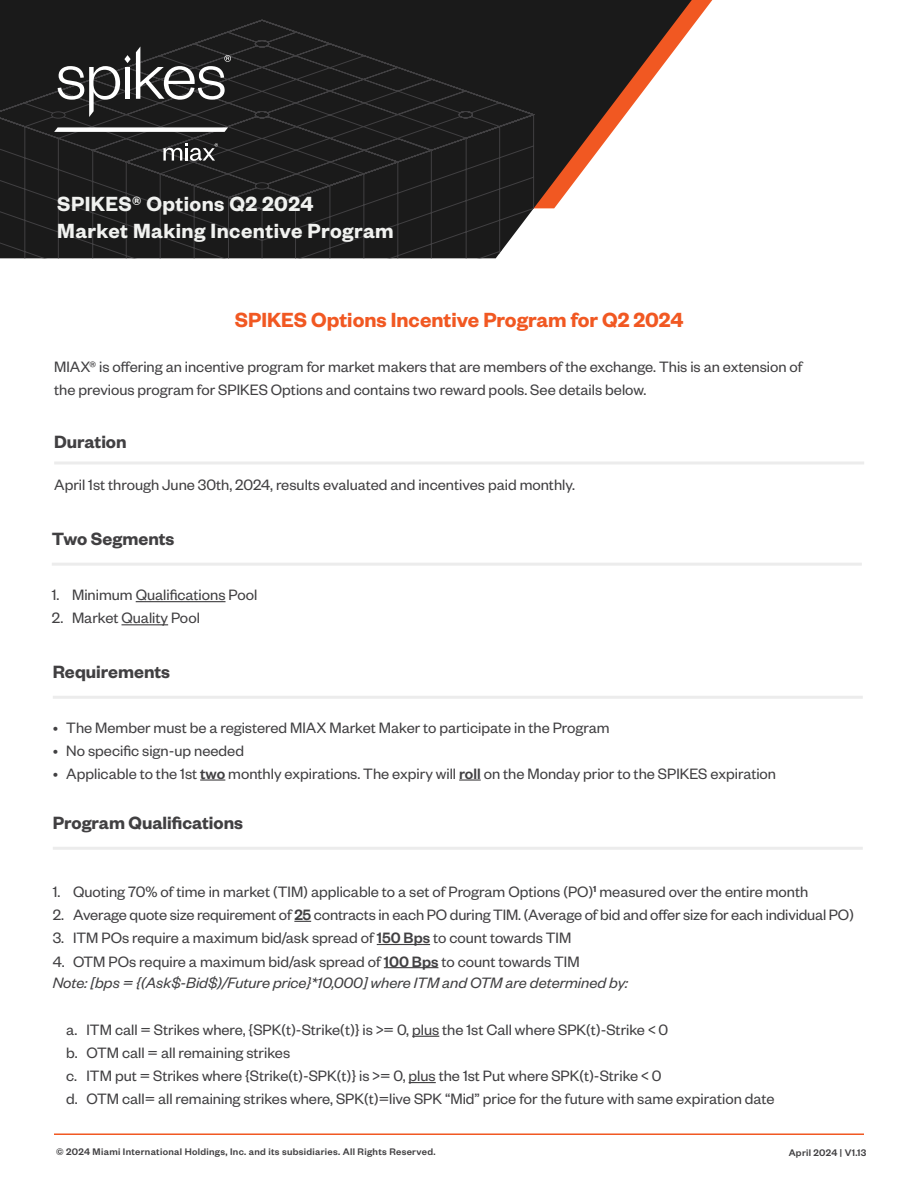
<style>
.page{position:relative;width:918px;height:1188px;background:#fff}
.page>*{position:absolute;margin:0;border:0;box-sizing:border-box;transform-origin:0 0}
.t1{font:600 22.5px/27px "Founders Grotesk";letter-spacing:.02em;color:#f1f2f0}
.t2{font:600 22.5px "Founders Grotesk";color:#f15822}
.t3{font:600 19.5px "Founders Grotesk";color:#414042}
.t4{font:16.5px/23.1px "Founders Grotesk";color:#414042}
.t5{font:italic 16.5px/21px "Founders Grotesk";color:#414042}
.t6{font:500 10.5px "Founders Grotesk";letter-spacing:.03em;color:#414042}
.s1{font-weight:500}
.s2{font-style:normal}
.s3{font-weight:500;font-style:normal}
</style>
<div class="page">
<svg style="left:0;top:0;width:692px;height:209px;fill:#1a1a1a"></svg>
<svg style="left:0;top:19px;width:536px;height:239px;background:#1f1e1f"></svg>
<svg style="left:54px;top:127px;width:174px;height:5px"></svg>
<svg style="left:58px;top:46px;width:173px;height:71px;background:#464646"></svg>
<svg style="left:163px;top:143px;width:55px;height:18px"></svg>
<hr style="left:54px;top:1133px;width:810px;height:2px;background:#f15822">
<hr style="left:200px;top:779px;width:25px;height:2px;background:#414042">
<hr style="left:459px;top:779px;width:22px;height:2px;background:#414042">
<hr style="left:53px;top:696px;width:810px;height:3px;background:#ececec">
<svg style="left:294px;top:921px;width:17px;height:1px"></svg>
<hr style="left:377px;top:944px;width:53px;height:1px;background:#414042">
<hr style="left:384px;top:967px;width:54px;height:1px;background:#414042">
<svg style="left:412px;top:1036px;width:27px;height:1px"></svg>
<svg style="left:409px;top:1082px;width:27px;height:1px"></svg>
<hr style="left:53px;top:847px;width:810px;height:3px;background:#ececec">
<hr style="left:136px;top:601px;width:90px;height:1px;background:#414042">
<hr style="left:122px;top:624px;width:46px;height:1px;background:#414042">
<hr style="left:52px;top:563px;width:810px;height:3px;background:#ececec">
<hr style="left:54px;top:462px;width:810px;height:3px;background:#ececec">
<h1 class="t1" style="left:57px;top:189px;width:338px">SPIKES® Options Q2 2024<br>Market Making Incentive Program</h1>
<h1 class="t2" style="left:235px;top:306px;width:450px">SPIKES Options Incentive Program for Q2 2024</h1>
<p class="t4" style="left:54px;top:354px;width:750px">MIAX® is offering an incentive program for market makers that are members of the exchange. This is an extension of the previous program for SPIKES Options and contains two reward pools. See details below.</p>
<p class="t3" style="left:54px;top:429px;width:74px">Duration</p>
<p class="t4" style="left:54px;top:472px;width:523px">April 1st through June 30th, 2024, results evaluated and incentives paid monthly.</p>
<p class="t3" style="left:52px;top:526px;width:124px">Two Segments</p>
<p class="t4" style="left:52px;top:583px;width:207px">1. Minimum Qualifications Pool</p>
<p class="t4" style="left:52px;top:606px;width:150px">2. Market Quality Pool</p>
<p class="t3" style="left:53px;top:659px;width:119px">Requirements</p>
<p class="t4" style="left:53px;top:715px;width:558px">• The Member must be a registered MIAX Market Maker to participate in the Program</p>
<p class="t4" style="left:53px;top:738px;width:193px">• No specific sign-up needed</p>
<p class="t4" style="left:53px;top:761px;width:725px">• Applicable to the 1st <span class="s1">two</span> monthly expirations. The expiry will <span class="s1">roll</span> on the Monday prior to the SPIKES expiration</p>
<p class="t3" style="left:53px;top:810px;width:192px">Program Qualifications</p>
<p class="t4" style="left:53px;top:879px;width:757px">1. Quoting 70% of time in market (TIM) applicable to a set of Program Options (PO)<sup>1</sup> measured over the entire month</p>
<p class="t4" style="left:53px;top:903px;width:802px">2. Average quote size requirement of <span class="s1">25</span> contracts in each PO during TIM. (Average of bid and offer size for each individual PO)</p>
<p class="t4" style="left:53px;top:926px;width:520px">3. ITM POs require a maximum bid/ask spread of <span class="s1">150 Bps</span> to count towards TIM</p>
<p class="t5" style="left:53px;top:950px;width:577px"><span class="s2">4. OTM POs require a maximum bid/ask spread of</span> <span class="s3">100 Bps</span> <span class="s2">to count towards TIM<br></span>Note: [bps = {(Ask$-Bid$)/Future price}*10,000] where ITM and OTM are determined by:</p>
<p class="t4" style="left:66px;top:1017px;width:710px">a. ITM call = Strikes where, {SPK(t)-Strike(t)} is &gt;= 0, plus the 1st Call where SPK(t)-Strike &lt; 0<br>b. OTM call = all remaining strikes<br>c. ITM put = Strikes where {Strike(t)-SPK(t)} is &gt;= 0, plus the 1st Put where SPK(t)-Strike &lt; 0<br>d. OTM call= all remaining strikes where, SPK(t)=live SPK “Mid” price for the future with same expiration date</p>
<p class="t6" style="left:56px;top:1145px;width:381px">© 2024 Miami International Holdings, Inc. and its subsidiaries. All Rights Reserved.</p>
<p class="t6" style="left:789px;top:1146px;width:79px">April 2024 | V1.13</p>
</div>
